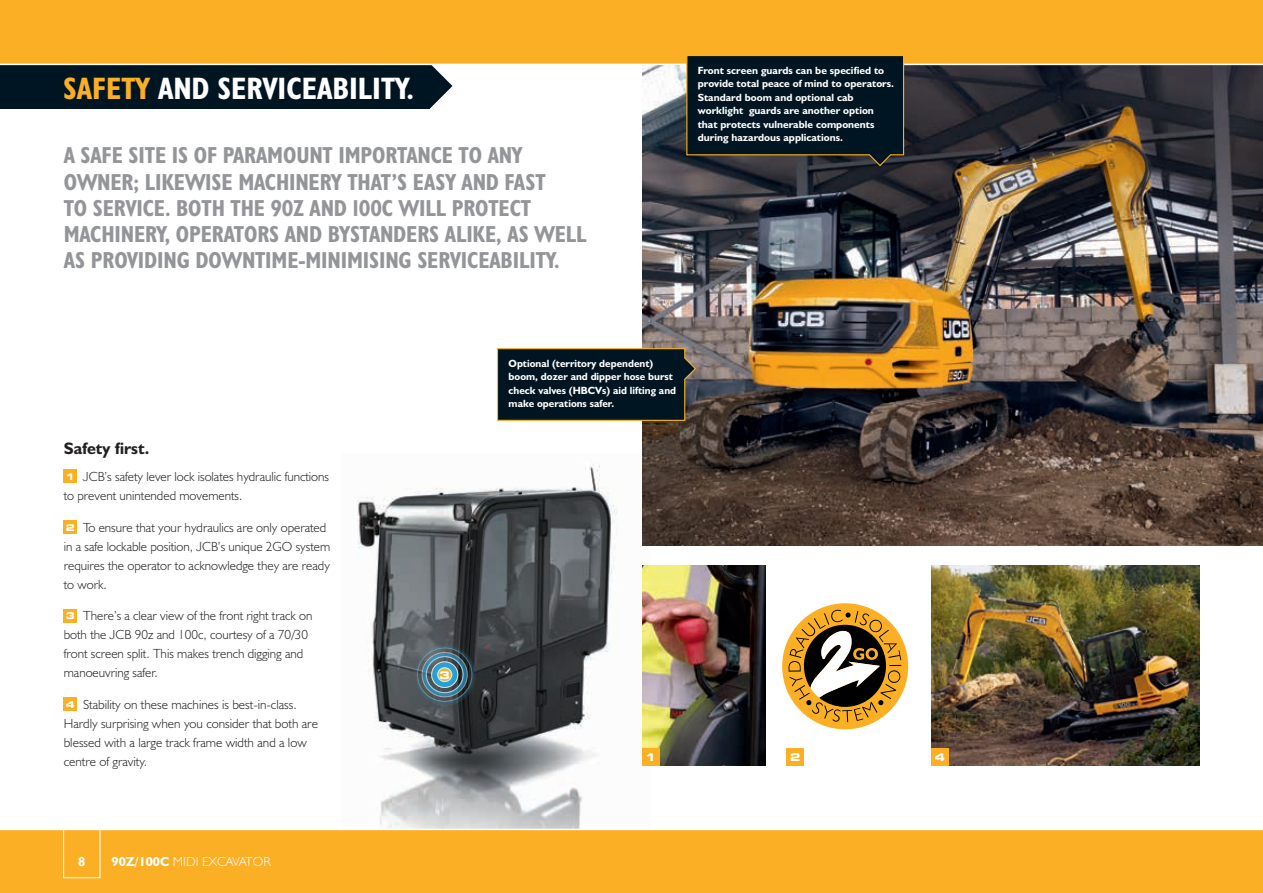
<style>
.page{position:relative;width:1263px;height:893px;background:#fff}
.page>*{position:absolute;margin:0;border:0;box-sizing:border-box;transform-origin:0 0}
.t1{font:31.2px "JCB Bold Condensed";color:#fff}
.t2{font:23.25px/26.1px "JCB Bold Condensed";letter-spacing:-.005em;color:#939598}
.t3{font:16.65px "JCB Bold";color:#231f20}
.t4{font:13.2px/18.9px "JCB Light";color:#231f20}
.t5{font:13.2px "JCB Light";color:#fff}
.t6{font:13.2px "JCB Bold";color:#fff}
.t7{font:10.5px/13.5px "JCB Bold";color:#fff}
.t8{font:700 expanded 10.5px "Square 721 BT";color:#fff}
.s1{color:#fbaf25}
.s2{font-family:"Square 721 BT";font-weight:700;font-stretch:expanded;font-size:9.15px;color:#fff}
.s3{font-family:"JCB Bold"}
</style>
<div class="page">
<svg style="left:430px;top:65px;width:22px;height:44px"></svg>
<div style="left:0;top:52px;width:430px;height:57px;background:#001522"></div>
<img style="left:357px;top:462px;width:294px;height:367px">
<img style="left:642px;top:65px;width:621px;height:481px">
<div style="left:0;top:0;width:1263px;height:64px;background:#fbaf25"></div>
<div style="left:0;top:829px;width:1263px;height:64px;background:#fbaf25"></div>
<hr style="left:0;top:829px;width:1263px;height:1px;background:#fff">
<hr style="left:0;top:64px;width:1263px;height:1px;background:#fff">
<div style="left:64px;top:470px;width:13px;height:13px;background:#fbaf25"></div>
<div style="left:64px;top:520px;width:13px;height:14px;background:#fbaf25"></div>
<div style="left:64px;top:609px;width:13px;height:13px;background:#fbaf25"></div>
<div style="left:64px;top:697px;width:13px;height:14px;background:#fbaf25"></div>
<svg style="left:686px;top:56px;width:219px;height:111px;background:#0a1b24"></svg>
<img style="left:931px;top:566px;width:268px;height:199px">
<div style="left:931px;top:748px;width:17px;height:17px;background:#fbaf25"></div>
<svg style="left:412px;top:643px;width:65px;height:63px;background:#50676e"></svg>
<svg style="left:497px;top:348px;width:200px;height:73px;background:#0f1f25"></svg>
<div style="left:63px;top:829px;width:37px;height:49px;border:1px solid #fff"></div>
<img style="left:642px;top:566px;width:123px;height:199px">
<div style="left:782px;top:603px;width:126px;height:126px;background:#fbaf25;border-radius:50%"></div>
<svg style="left:788px;top:610px;width:113px;height:112px"></svg>
<div style="left:787px;top:748px;width:17px;height:17px;background:#fbaf25"></div>
<div style="left:642px;top:748px;width:17px;height:17px;background:#fbaf25"></div>
<h1 class="t1" style="left:63px;top:69px;width:352px"><span class="s1">SAFETY</span> AND SERVICEABILITY.</h1>
<p class="t2" style="left:64px;top:142px;width:524px">A SAFE SITE IS OF PARAMOUNT IMPORTANCE TO ANY OWNER; LIKEWISE MACHINERY THAT’S EASY AND FAST<br>TO SERVICE. BOTH THE 90Z AND 100C WILL PROTECT MACHINERY, OPERATORS AND BYSTANDERS ALIKE, AS WELL AS PROVIDING DOWNTIME-MINIMISING SERVICEABILITY.</p>
<p class="t7" style="left:698px;top:63px;width:198px">Front screen guards can be specified to provide total peace of mind to operators.<br>Standard boom and optional cab worklight guards are another option that protects vulnerable components during hazardous applications.</p>
<p class="t7" style="left:509px;top:356px;width:169px">Optional (territory dependent) boom, dozer and dipper hose burst check valves (HBCVs) aid lifting and make operations safer.</p>
<p class="t3" style="left:64px;top:438px;width:87px">Safety first.</p>
<p class="t4" style="left:64px;top:467px;width:267px"><span class="s2">1</span> JCB’s safety lever lock isolates hydraulic functions to prevent unintended movements.</p>
<p class="t4" style="left:64px;top:518px;width:268px"><span class="s2">2</span> To ensure that your hydraulics are only operated in a safe lockable position, JCB’s unique 2GO system requires the operator to acknowledge they are ready to work.</p>
<p class="t4" style="left:64px;top:606px;width:250px"><span class="s2">3</span> There’s a clear view of the front right track on both the JCB 90z and 100c, courtesy of a 70/30 front screen split. This makes trench digging and manoeuvring safer.</p>
<p class="t4" style="left:64px;top:695px;width:256px"><span class="s2">4</span> Stability on these machines is best-in-class.<br>Hardly surprising when you consider that both are blessed with a large track frame width and a low centre of gravity.</p>
<p class="t6" style="left:78px;top:853px;width:9px">8</p>
<p class="t5" style="left:112px;top:853px;width:161px"><span class="s3">90Z/100C</span> MIDI EXCAVATOR</p>
<p class="t8" style="left:440px;top:668px;width:12px">3</p>
<p class="t8" style="left:645px;top:751px;width:12px">1</p>
<p class="t8" style="left:790px;top:751px;width:12px">2</p>
<p class="t8" style="left:935px;top:751px;width:12px">4</p>
</div>
